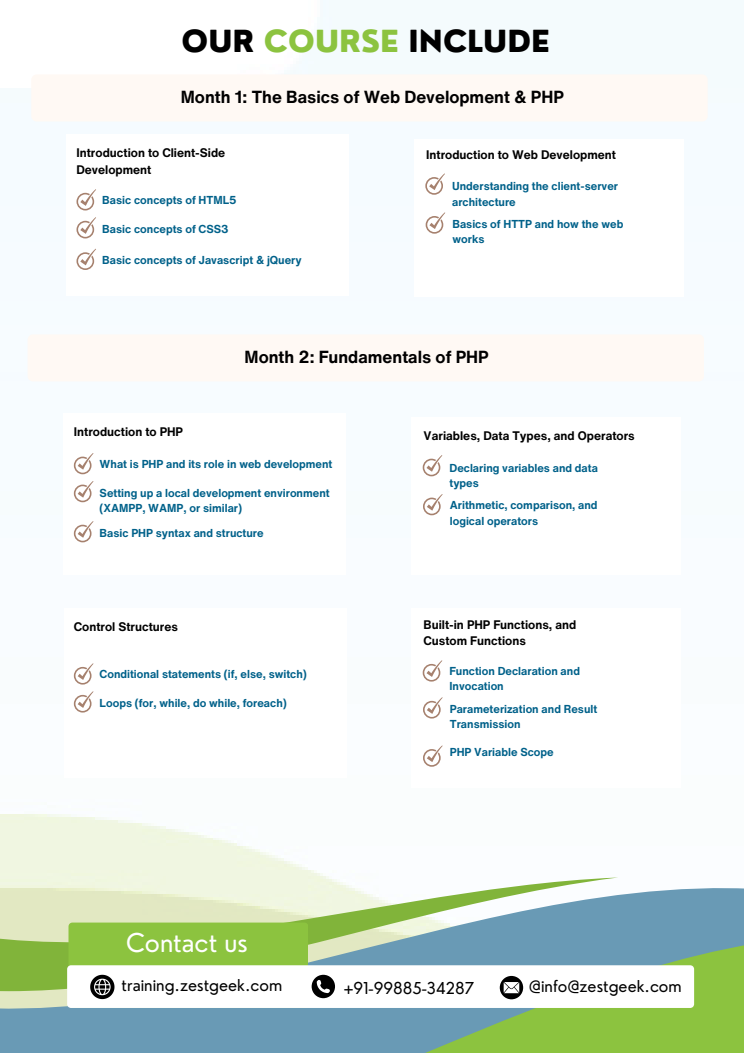
<style>
.page{position:relative;width:744px;height:1053px;background:#fff}
.page>*{position:absolute;margin:0;border:0;box-sizing:border-box;transform-origin:0 0}
.t1{font:800 29.68px "Nourd";color:#000}
.t2{font:25.24px "Nourd";color:#fff}
.t3{font:700 17.04px "Helvetica Now Text";color:#000}
.t4{font:16px "Nourd";color:#000}
.t5{font:700 12.12px/16.8px "Helvetica Now Text";color:#000}
.t6{font:700 11.24px/15.6px "Helvetica Now Text";color:#00618a}
.s1{color:#8cc33f}
</style>
<div class="page">
<svg style="left:0;top:838px;width:744px;height:214px"></svg>
<svg style="left:419px;top:931px;width:325px;height:121px;background:#86bb59"></svg>
<div style="left:31px;top:74px;width:677px;height:47px;background:#fff9f4;border-radius:5px"></div>
<div style="left:28px;top:334px;width:676px;height:47px;background:#fff9f4;border-radius:5px"></div>
<svg style="left:76px;top:189px;width:20px;height:21px"></svg>
<svg style="left:76px;top:249px;width:20px;height:21px"></svg>
<svg style="left:67px;top:922px;width:627px;height:85px"></svg>
<svg style="left:76px;top:217px;width:20px;height:21px"></svg>
<svg style="left:425px;top:173px;width:20px;height:22px"></svg>
<svg style="left:426px;top:212px;width:19px;height:22px"></svg>
<svg style="left:74px;top:453px;width:20px;height:21px"></svg>
<svg style="left:74px;top:521px;width:20px;height:21px"></svg>
<svg style="left:74px;top:481px;width:20px;height:21px"></svg>
<svg style="left:423px;top:455px;width:19px;height:21px"></svg>
<svg style="left:423px;top:494px;width:20px;height:21px"></svg>
<svg style="left:74px;top:663px;width:20px;height:21px"></svg>
<svg style="left:74px;top:691px;width:20px;height:21px"></svg>
<svg style="left:423px;top:660px;width:19px;height:21px"></svg>
<svg style="left:423px;top:697px;width:20px;height:21px"></svg>
<svg style="left:423px;top:745px;width:20px;height:21px"></svg>
<p class="t1" style="left:182px;top:22px;width:370px">OUR <span class="s1">COURSE</span> INCLUDE</p>
<p class="t3" style="left:181px;top:84px;width:384px">Month 1: The Basics of Web Development &amp; PHP</p>
<p class="t5" style="left:76px;top:144px;width:150px">Introduction to Client-Side<br>Development</p>
<p class="t5" style="left:426px;top:146px;width:191px">Introduction to Web Development</p>
<p class="t6" style="left:102px;top:192px;width:136px">Basic concepts of HTML5</p>
<p class="t6" style="left:102px;top:221px;width:128px">Basic concepts of CSS3</p>
<p class="t6" style="left:102px;top:252px;width:201px">Basic concepts of Javascript &amp; jQuery</p>
<p class="t6" style="left:452px;top:178px;width:167px">Understanding the client-server architecture</p>
<p class="t6" style="left:452px;top:216px;width:172px">Basics of HTTP and how the web works</p>
<p class="t3" style="left:245px;top:344px;width:245px">Month 2: Fundamentals of PHP</p>
<h3 class="t5" style="left:74px;top:423px;width:111px">Introduction to PHP</h3>
<p class="t5" style="left:424px;top:426px;width:213px">Variables, Data Types, and Operators</p>
<p class="t6" style="left:100px;top:455px;width:234px">What is PHP and its role in web development</p>
<p class="t6" style="left:100px;top:484px;width:232px">Setting up a local development environment (XAMPP, WAMP, or similar)</p>
<p class="t6" style="left:100px;top:524px;width:166px">Basic PHP syntax and structure</p>
<p class="t6" style="left:450px;top:459px;width:150px">Declaring variables and data types</p>
<p class="t6" style="left:450px;top:497px;width:149px">Arithmetic, comparison, and logical operators</p>
<p class="t5" style="left:74px;top:618px;width:106px">Control Structures</p>
<p class="t5" style="left:424px;top:615px;width:154px">Built-in PHP Functions, and<br>Custom Functions</p>
<p class="t6" style="left:100px;top:665px;width:209px">Conditional statements (if, else, switch)</p>
<p class="t6" style="left:100px;top:694px;width:189px">Loops (for, while, do while, foreach)</p>
<p class="t6" style="left:450px;top:662px;width:132px">Function Declaration and<br>Invocation</p>
<p class="t6" style="left:450px;top:700px;width:149px">Parameterization and Result<br>Transmission</p>
<p class="t6" style="left:450px;top:744px;width:106px">PHP Variable Scope</p>
<h3 class="t2" style="left:126px;top:926px;width:123px">Contact us</h3>
<h1 class="t4" style="left:122px;top:975px;width:162px">training.zestgeek.com</h1>
<p class="t4" style="left:344px;top:977px;width:132px">+91-99885-34287</p>
<p class="t4" style="left:529px;top:976px;width:154px">@info@zestgeek.com</p>
</div>
